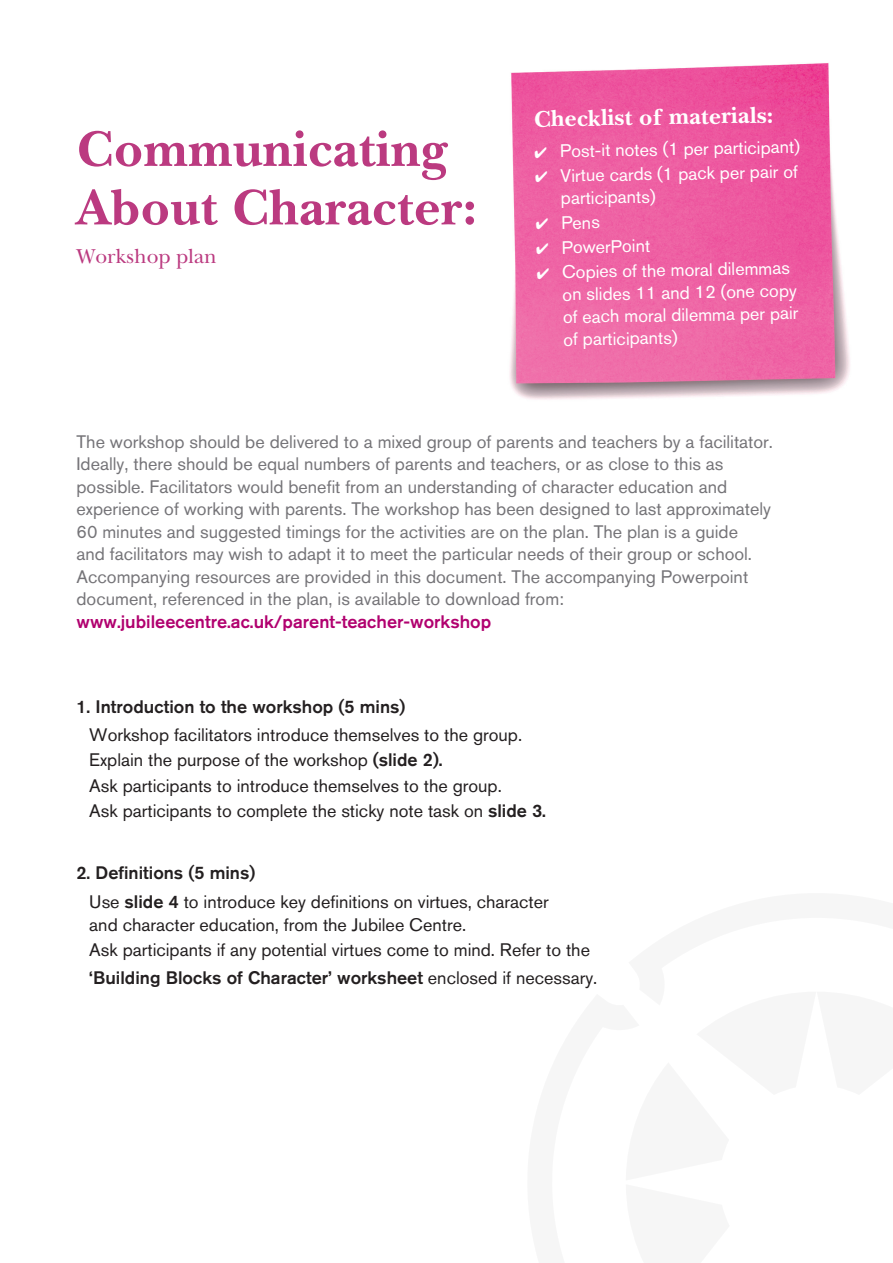
<style>
.page{position:relative;width:893px;height:1263px;background:#fff}
.page>*{position:absolute;margin:0;border:0;box-sizing:border-box;transform-origin:0 0}
.t1{font:700 52.5px/58.5px "New Baskerville LT";letter-spacing:.01em;color:#bb3a80}
.t2{font:700 24px "New Baskerville LT";color:#fff}
.t3{font:21px "New Baskerville LT";color:#bb3a80}
.t4{font:18px/22.5px "Akzidenz Grotesk BQ";color:#757478}
.t5{font:18px/25.3px "Akzidenz Grotesk BQ";color:#231f20}
.t6{font:18px/22.5px "Akzidenz Grotesk BQ";color:#fff}
.t7{font:500 18px "Akzidenz Grotesk BQ";color:#231f20}
.t8{font:500 18px "Akzidenz Grotesk BQ";color:#b1016f}
.s1{font-weight:500}
.s2{font-weight:400}
</style>
<div class="page">
<img style="left:509px;top:63px;width:341px;height:337px">
<h1 class="t1" style="left:77px;top:120px;width:402px">Communicating<br>About Character:</h1>
<p class="t3" style="left:77px;top:244px;width:142px">Workshop plan</p>
<h2 class="t2" style="left:534px;top:105px;width:241px;rotate:-1deg">Checklist of materials:</h2>
<p class="t6" style="left:534px;top:140px;width:267px;rotate:-1deg">✔ Post-it notes (1 per participant)</p>
<p class="t6" style="left:560px;top:164px;width:239px;text-indent:-26px;rotate:-1deg">✔ Virtue cards (1 pack per pair of participants)</p>
<p class="t6" style="left:535px;top:212px;width:66px;rotate:-1deg">✔ Pens</p>
<p class="t6" style="left:536px;top:236px;width:116px;rotate:-1deg">✔ PowerPoint</p>
<p class="t6" style="left:562px;top:260px;width:237px;text-indent:-26px;rotate:-1deg">✔ Copies of the moral dilemmas on slides 11 and 12 (one copy of each moral dilemma per pair of participants)</p>
<p class="t4" style="left:77px;top:430px;width:698px">The workshop should be delivered to a mixed group of parents and teachers by a facilitator.<br>Ideally, there should be equal numbers of parents and teachers, or as close to this as possible. Facilitators would benefit from an understanding of character education and experience of working with parents. The workshop has been designed to last approximately 60 minutes and suggested timings for the activities are on the plan. The plan is a guide<br>and facilitators may wish to adapt it to meet the particular needs of their group or school.<br>Accompanying resources are provided in this document. The accompanying Powerpoint document, referenced in the plan, is available to download from:</p>
<p class="t8" style="left:77px;top:610px;width:416px">www.jubileecentre.ac.uk/parent-teacher-workshop</p>
<p class="t7" style="left:77px;top:696px;width:330px">1. Introduction to the workshop (5 mins)</p>
<p class="t5" style="left:89px;top:722px;width:458px">Workshop facilitators introduce themselves to the group.<br>Explain the purpose of the workshop <span class="s1">(slide 2).<br></span>Ask participants to introduce themselves to the group.<br>Ask participants to complete the sticky note task on <span class="s1">slide 3.</span></p>
<p class="t5" style="left:89px;top:859px;width:461px;line-height:28.2px;text-indent:-13px"><span class="s1">2. Definitions (5 mins)<br></span>Use <span class="s1">slide 4</span> to introduce key definitions on virtues, character</p>
<p class="t5" style="left:89px;top:912px;width:502px">and character education, from the Jubilee Centre.<br>Ask participants if any potential virtues come to mind. Refer to the</p>
<p class="t7" style="left:89px;top:966px;width:510px">‘Building Blocks of Character’ worksheet <span class="s2">enclosed if necessary.</span></p>
</div>
